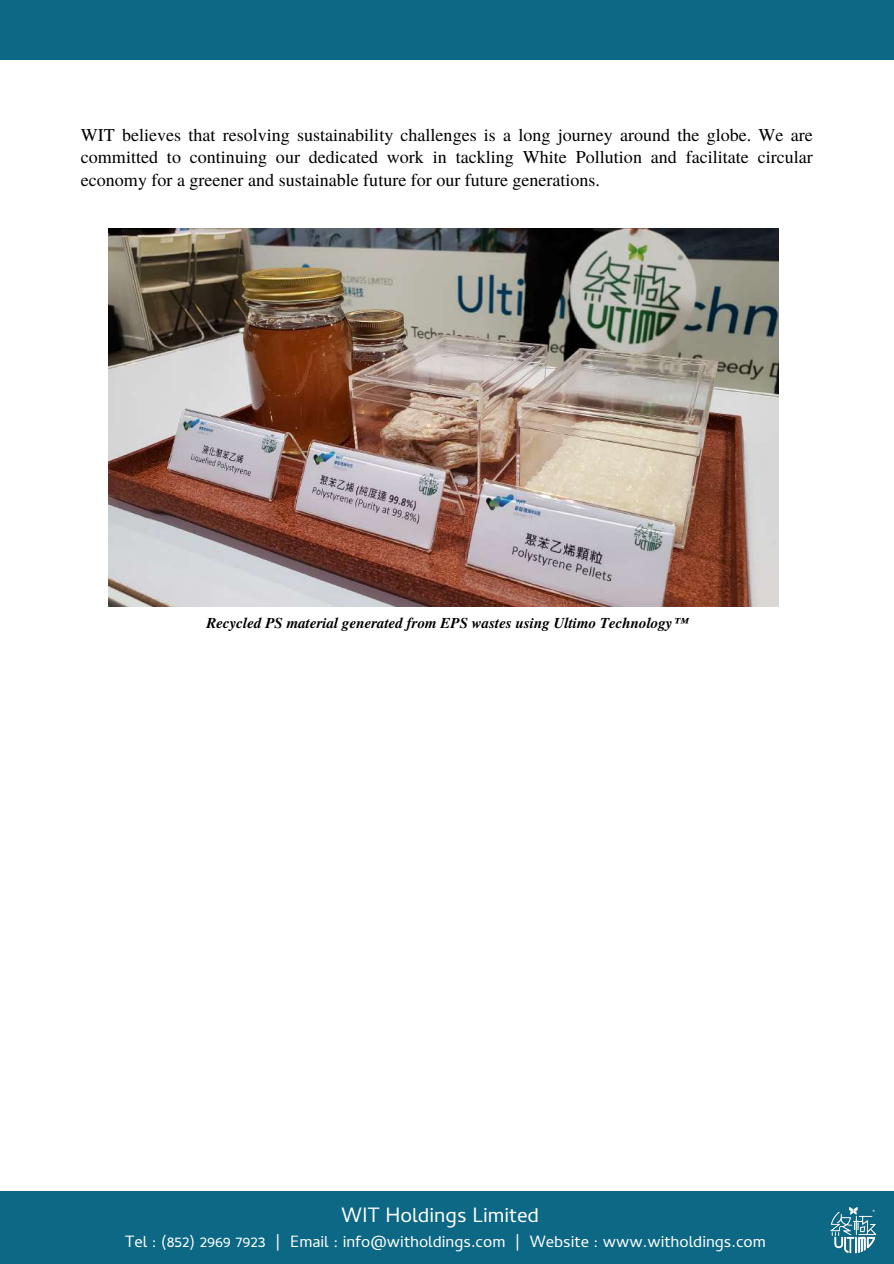
<style>
.page{position:relative;width:894px;height:1264px;background:#fff}
.page>*{position:absolute;margin:0;border:0;box-sizing:border-box;transform-origin:0 0}
.t1{font:21px "Cambay";color:#fff}
.t2{font:18px/22.5px "Te X Gyre Termes";color:#000;text-align:justify}
.t3{font:16.5px "Cambay";color:#fff}
.t4{font:italic 700 15px "Te X Gyre Termes";color:#000}
</style>
<div class="page">
<div style="left:0;top:1191px;width:893px;height:72px;background:#0c6884"></div>
<div style="left:0;top:0;width:893px;height:60px;background:#0c6884"></div>
<img style="left:830px;top:1206px;width:47px;height:48px">
<img style="left:108px;top:229px;width:670px;height:377px">
<p class="t2" style="left:81px;top:122px;width:733px">WIT believes that resolving sustainability challenges is a long journey around the globe. We are committed to continuing our dedicated work in tackling White Pollution and facilitate circular economy for a greener and sustainable future for our future generations.</p>
<p class="t4" style="left:206px;top:612px;width:482px">Recycled PS material generated from EPS wastes using Ultimo Technology™</p>
<p class="t1" style="left:341px;top:1202px;width:199px">WIT Holdings Limited</p>
<p class="t3" style="left:125px;top:1231px;width:642px">Tel : (852) 2969 7923 | Email : info@witholdings.com | Website : www.witholdings.com</p>
</div>
